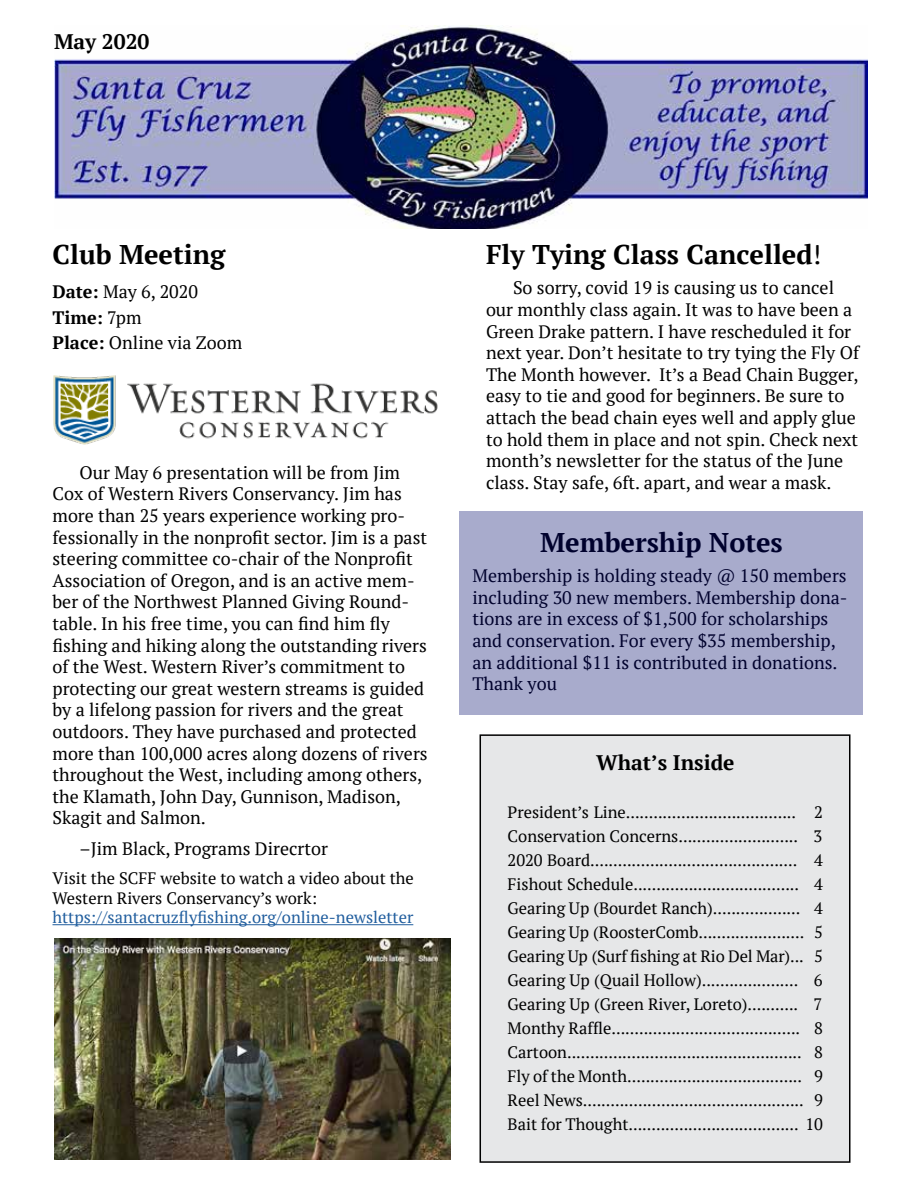
<style>
.page{position:relative;width:918px;height:1188px;background:#fff}
.page>*{position:absolute;margin:0;border:0;box-sizing:border-box;transform-origin:0 0}
.t1{font:700 27px "PT Serif";color:#000}
.t2{font:700 27px "PT Serif";color:#00012d}
.t3{font:700 21px "PT Serif";color:#000}
.t4{font:18px/21.6px "PT Serif";color:#000}
.t5{font:18px/21.6px "PT Serif";color:#00012d}
.t6{font:16.5px/24px "PT Serif";color:#000}
.t7{font:16.5px "PT Serif";color:#215e9e}
.s1{font-weight:700}
.s2{font-weight:400}
</style>
<div class="page">
<div style="left:460px;top:512px;width:403px;height:203px;background:#a8abcc"></div>
<img style="left:54px;top:26px;width:814px;height:203px">
<hr style="left:52px;top:924px;width:361px;height:1px;background:#215e9e">
<img style="left:53px;top:375px;width:385px;height:70px">
<div style="left:480px;top:735px;width:370px;height:427px;background:#e6e7e8"></div>
<div style="left:480px;top:734px;width:370px;height:429px;border:2px solid #000"></div>
<img style="left:54px;top:939px;width:397px;height:221px">
<p class="t3" style="left:54px;top:27px;width:97px">May 2020</p>
<h1 class="t1" style="left:52px;top:237px;width:174px">Club Meeting</h1>
<p class="t4" style="left:52px;top:279px;width:191px;line-height:25.5px"><span class="s1">Date:</span> May 6, 2020<br><span class="s1">Time:</span> 7pm<br><span class="s1">Place:</span> Online via Zoom</p>
<p class="t4" style="left:52px;top:462px;width:377px;text-indent:27px">Our May 6 presentation will be from Jim Cox of Western Rivers Conservancy. Jim has more than 25 years experience working pro&shy;fessionally in the nonprofit sector. Jim is a past steering committee co-chair of the Nonprofit Association of Oregon, and is an active mem&shy;ber of the Northwest Planned Giving Round&shy;table. In his free time, you can find him fly fishing and hiking along the outstanding rivers of the West. Western River’s commitment to protecting our great western streams is guided by a lifelong passion for rivers and the great outdoors. They have purchased and protected more than 100,000 acres along dozens of rivers throughout the West, including among others, the Klamath, John Day, Gunnison, Madison, Skagit and Salmon.</p>
<p class="t4" style="left:80px;top:838px;width:250px">–Jim Black, Programs Direcrtor</p>
<p class="t6" style="left:52px;top:868px;width:363px;line-height:19.8px">Visit the SCFF website to watch a video about the<br>Western Rivers Conservancy’s work:</p>
<p class="t7" style="left:52px;top:907px;width:362px">https://santacruzflyfishing.org/online-newsletter</p>
<h1 class="t1" style="left:486px;top:237px;width:337px">Fly Tying Class Cancelled<span class="s2">!</span></h1>
<p class="t4" style="left:486px;top:277px;width:375px;text-indent:27px">So sorry, covid 19 is causing us to cancel our monthly class again. It was to have been a Green Drake pattern. I have rescheduled it for next year. Don’t hesitate to try tying the Fly Of The Month however. It’s a Bead Chain Bugger, easy to tie and good for beginners. Be sure to attach the bead chain eyes well and apply glue to hold them in place and not spin. Check next month’s newsletter for the status of the June class. Stay safe, 6ft. apart, and wear a mask.</p>
<h1 class="t2" style="left:540px;top:524px;width:244px">Membership Notes</h1>
<p class="t5" style="left:472px;top:565px;width:377px">Membership is holding steady @ 150 members including 30 new members. Membership dona&shy;tions are in excess of $1,500 for scholarships and conservation. For every $35 membership, an additional $11 is contributed in donations.<br>Thank you</p>
<p class="t3" style="left:596px;top:749px;width:140px">What’s Inside</p>
<p class="t6" style="left:508px;top:800px;width:317px;text-align:justify">President’s Line..................................... 2<br>Conservation Concerns.......................... 3<br>2020 Board............................................. 4<br>Fishout Schedule.................................... 4<br>Gearing Up (Bourdet Ranch)................... 4<br>Gearing Up (RoosterComb....................... 5<br>Gearing Up (Surf fishing at Rio Del Mar)... 5<br>Gearing Up (Quail Hollow)..................... 6<br>Gearing Up (Green River, Loreto)........... 7<br>Monthy Raffle......................................... 8<br>Cartoon................................................... 8<br>Fly of the Month...................................... 9<br>Reel News................................................ 9<br>Bait for Thought..................................... 10</p>
</div>
